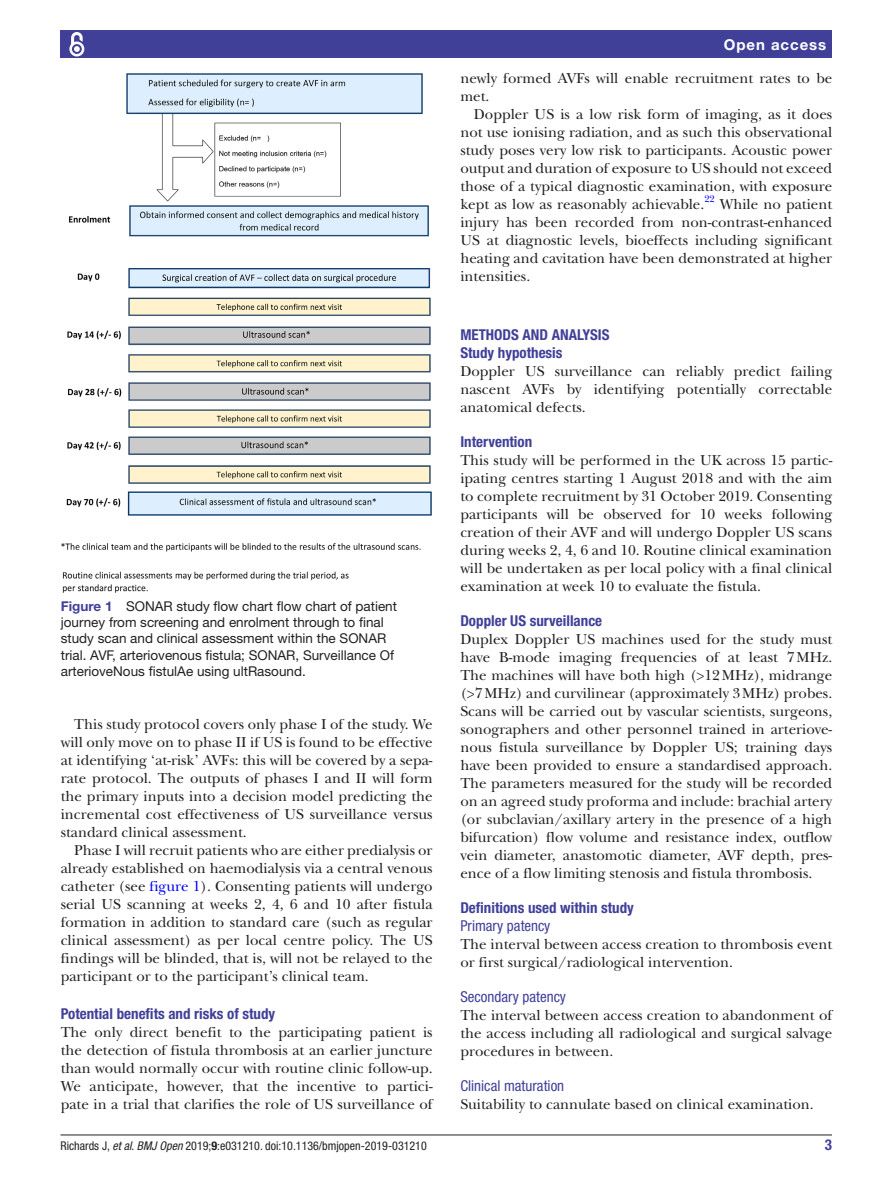
<style>
.page{position:relative;width:893px;height:1191px;background:#fff}
.page>*{position:absolute;margin:0;border:0;box-sizing:border-box;transform-origin:0 0}
.t1{font:15px/18px "New Baskerville";color:#231f20;text-align:justify}
.t2{font:700 condensed 15px/18px "Helvetica Neue LT Std";color:#414099}
.t3{font:condensed 15px "Helvetica Neue LT Std";color:#414099}
.t4{font:700 15px "Helvetica Neue LT Std";letter-spacing:.065em;color:#fff}
.t5{font:13.5px/16.2px "Helvetica Neue LT Std";color:#231f20}
.t6{font:condensed 12px "Helvetica Neue LT Std";color:#231f20}
.t7{font:9.9px "New Baskerville";color:#00f}
.s1{font-weight:700;color:#414099}
.s2{color:#00f}
.s3{font-style:italic}
.s4{font-weight:700}
</style>
<div class="page">
<hr style="left:61px;top:1134px;width:771px;height:1px;background:#231f20">
<div style="left:61px;top:31px;width:771px;height:27px;background:#414099"></div>
<svg style="left:69px;top:32px;width:16px;height:25px"></svg>
<img style="left:61px;top:73px;width:371px;height:520px">
<p class="t4" style="left:724px;top:35px;width:104px">Open access</p>
<p class="t5" style="left:61px;top:598px;width:338px"><span class="s1">Figure 1</span> SONAR study flow chart flow chart of patient journey from screening and enrolment through to final study scan and clinical assessment within the SONAR trial. AVF, arteriovenous fistula; SONAR, Surveillance Of arterioveNous fistulAe using ultRasound.</p>
<p class="t1" style="left:61px;top:715px;width:373px;text-indent:14px">This study protocol covers only phase I of the study. We will only move on to phase II if US is found to be effective at identifying ‘at-risk’ AVFs: this will be covered by a sepa&shy;rate protocol. The outputs of phases I and II will form the primary inputs into a decision model predicting the incremental cost effectiveness of US surveillance versus standard clinical assessment.</p>
<p class="t1" style="left:61px;top:841px;width:373px;text-indent:14px">Phase I will recruit patients who are either predialysis or already established on haemodialysis via a central venous catheter (see <span class="s2">figure 1</span>). Consenting patients will undergo serial US scanning at weeks 2, 4, 6 and 10 after fistula formation in addition to standard care (such as regular clinical assessment) as per local centre policy. The US findings will be blinded, that is, will not be relayed to the participant or to the participant’s clinical team.</p>
<p class="t2" style="left:61px;top:1004px;width:216px">Potential benefits and risks of study</p>
<p class="t1" style="left:61px;top:1023px;width:373px">The only direct benefit to the participating patient is the detection of fistula thrombosis at an earlier juncture than would normally occur with routine clinic follow-up.<br>We anticipate, however, that the incentive to partici&shy;pate in a trial that clarifies the role of US surveillance of</p>
<p class="t1" style="left:460px;top:69px;width:373px">newly formed AVFs will enable recruitment rates to be met.</p>
<p class="t1" style="left:460px;top:105px;width:373px;text-indent:14px">Doppler US is a low risk form of imaging, as it does not use ionising radiation, and as such this observational study poses very low risk to participants. Acoustic power output and duration of exposure to US should not exceed those of a typical diagnostic examination, with exposure kept as low as reasonably achievable.</p>
<p class="t7" style="left:704px;top:193px;width:12px">22</p>
<p class="t1" style="left:460px;top:195px;width:373px;text-indent:259px">While no patient injury has been recorded from non-contrast-enhanced US at diagnostic levels, bioeffects including significant heating and cavitation have been demonstrated at higher intensities.</p>
<p class="t2" style="left:460px;top:325px;width:151px">Methods and analysis<br>Study hypothesis</p>
<p class="t1" style="left:460px;top:362px;width:373px">Doppler US surveillance can reliably predict failing nascent AVFs by identifying potentially correctable anatomical defects.</p>
<p class="t2" style="left:460px;top:432px;width:73px">Intervention</p>
<p class="t1" style="left:460px;top:451px;width:373px">This study will be performed in the UK across 15 partic&shy;ipating centres starting 1 August 2018 and with the aim to complete recruitment by 31 October 2019. Consenting participants will be observed for 10 weeks following creation of their AVF and will undergo Doppler US scans during weeks 2, 4, 6 and 10. Routine clinical examination will be undertaken as per local policy with a final clinical examination at week 10 to evaluate the fistula.</p>
<p class="t2" style="left:460px;top:611px;width:143px">Doppler US surveillance</p>
<p class="t1" style="left:460px;top:630px;width:373px">Duplex Doppler US machines used for the study must have B-mode imaging frequencies of at least 7MHz.<br>The machines will have both high (&gt;12MHz), midrange (&gt;7MHz) and curvilinear (approximately 3MHz) probes.<br>Scans will be carried out by vascular scientists, surgeons, sonographers and other personnel trained in arteriove&shy;nous fistula surveillance by Doppler US; training days have been provided to ensure a standardised approach.<br>The parameters measured for the study will be recorded on an agreed study proforma and include: brachial artery (or subclavian/axillary artery in the presence of a high bifurcation) flow volume and resistance index, outflow vein diameter, anastomotic diameter, AVF depth, pres&shy;ence of a flow limiting stenosis and fistula thrombosis.</p>
<p class="t2" style="left:460px;top:898px;width:175px">Definitions used within study</p>
<p class="t3" style="left:460px;top:917px;width:92px">Primary patency</p>
<p class="t1" style="left:460px;top:935px;width:373px">The interval between access creation to thrombosis event or first surgical/radiological intervention.</p>
<p class="t3" style="left:460px;top:988px;width:107px">Secondary patency</p>
<p class="t1" style="left:460px;top:1006px;width:373px">The interval between access creation to abandonment of the access including all radiological and surgical salvage procedures in between.</p>
<p class="t3" style="left:460px;top:1077px;width:105px">Clinical maturation</p>
<p class="t1" style="left:460px;top:1095px;width:355px">Suitability to cannulate based on clinical examination.</p>
<p class="t6" style="left:61px;top:1138px;width:368px">Richards J, <span class="s3">et al</span>. <span class="s3">BMJ Open</span> 2019;<span class="s4">9</span>:e031210. doi:10.1136/bmjopen-2019-031210</p>
<p class="t2" style="left:825px;top:1135px;width:9px">3</p>
</div>
